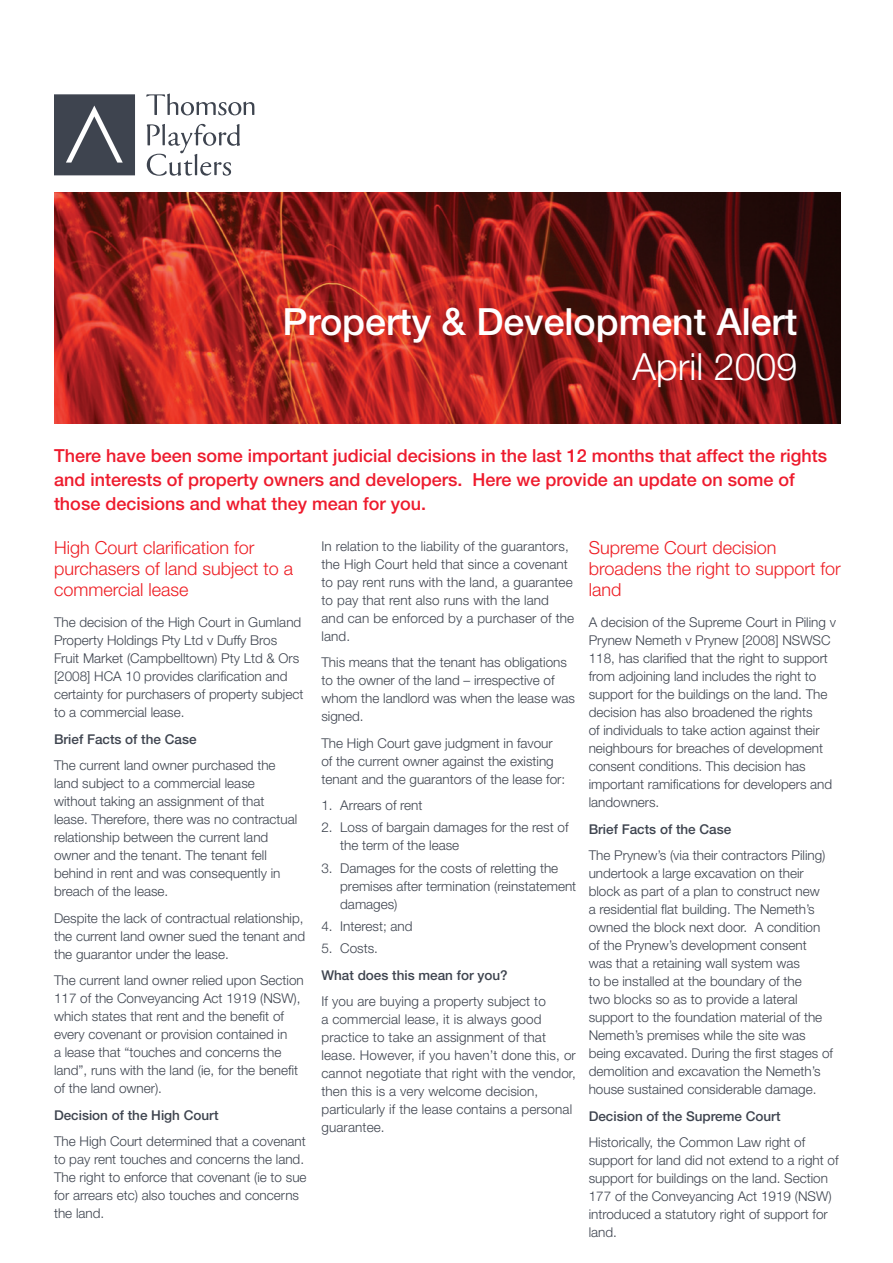
<style>
.page{position:relative;width:893px;height:1263px;background:#fff}
.page>*{position:absolute;margin:0;border:0;box-sizing:border-box;transform-origin:0 0}
.Alert_heading_in_tit{font:500 37.5px "Helvetica Neue LT";color:#fff}
.Date_in_title_box{font:300 37.5px "Helvetica Neue LT";color:#fff}
.Quotation_text_on_fr{font:500 18px/24px "Helvetica Neue LT";color:#ee1b2d}
.Sub_heading_-_level{font:300 18px/21px "Helvetica Neue LT";color:#ee1d23}
.Body_text{font:300 13.5px/18px "Helvetica Neue LT";color:#3e444f}
.Body_text-2{font:500 13.5px "Helvetica Neue LT";color:#3e444f}
</style>
<div class="page">
<img style="left:54px;top:192px;width:787px;height:231px">
<svg style="left:146px;top:93px;width:108px;height:22px"></svg>
<svg style="left:54px;top:94px;width:81px;height:81px;background:#4f545e"></svg>
<svg style="left:147px;top:124px;width:93px;height:52px"></svg>
<p class="Alert_heading_in_tit" style="left:623px;top:288px;width:162px">Tax Alert</p>
<p class="Date_in_title_box" style="left:588px;top:333px;width:197px">March 2007</p>
<p class="Alert_heading_in_tit" style="left:282px;top:300px;width:516px">Property &amp; Development Alert</p>
<p class="Date_in_title_box" style="left:633px;top:344px;width:166px">April 2009</p>
<p class="Alert_heading_in_tit" style="left:469px;top:300px;width:239px">**ins rt area**</p>
<p class="Date_in_title_box" style="left:560px;top:344px;width:238px">**Month Year**</p>
<p class="Quotation_text_on_fr" style="left:54px;top:443px;width:774px">There have been some important judicial decisions in the last 12 months that affect the rights and interests of property owners and developers. Here we provide an update on some of those decisions and what they mean for you.</p>
<p class="Body_text" style="left:321px;top:537px;width:254px">In relation to the liability of the guarantors, the High Court held that since a covenant to pay rent runs with the land, a guarantee to pay that rent also runs with the land and can be enforced by a purchaser of the land.</p>
<p class="Body_text" style="left:321px;top:653px;width:255px">This means that the tenant has obligations to the owner of the land – irrespective of whom the landlord was when the lease was signed.</p>
<p class="Body_text" style="left:321px;top:734px;width:245px">The High Court gave judgment in favour of the current owner against the existing tenant and the guarantors of the lease for:</p>
<p class="Body_text" style="left:321px;top:796px;width:103px">1. Arrears of rent</p>
<p class="Body_text" style="left:340px;top:818px;width:230px;text-indent:-19px">2. Loss of bargain damages for the rest of the term of the lease</p>
<p class="Body_text" style="left:340px;top:859px;width:238px;text-indent:-19px">3. Damages for the costs of reletting the premises after termination (reinstatement damages)</p>
<p class="Body_text" style="left:321px;top:917px;width:93px">4. Interest; and</p>
<p class="Body_text" style="left:321px;top:939px;width:58px">5. Costs.</p>
<p class="Body_text-2" style="left:321px;top:967px;width:188px">What does this mean for you?</p>
<p class="Body_text" style="left:321px;top:992px;width:256px">If you are buying a property subject to<br>a commercial lease, it is always good practice to take an assignment of that lease. However, if you haven’t done this, or cannot negotiate that right with the vendor, then this is a very welcome decision, particularly if the lease contains a personal guarantee.</p>
<p class="Sub_heading_-_level" style="left:54px;top:537px;width:241px">High Court clarification for purchasers of land subject to a commercial lease</p>
<p class="Body_text" style="left:54px;top:613px;width:251px">The decision of the High Court in Gumland Property Holdings Pty Ltd v Duffy Bros Fruit Market (Campbelltown) Pty Ltd &amp; Ors [2008] HCA 10 provides clarification and certainty for purchasers of property subject to a commercial lease.</p>
<p class="Body_text-2" style="left:54px;top:731px;width:144px">Brief Facts of the Case</p>
<p class="Body_text" style="left:54px;top:756px;width:245px">The current land owner purchased the land subject to a commercial lease without taking an assignment of that lease. Therefore, there was no contractual relationship between the current land owner and the tenant. The tenant fell behind in rent and was consequently in breach of the lease.</p>
<p class="Body_text" style="left:54px;top:908px;width:253px;text-align:justify">Despite the lack of contractual relationship, the current land owner sued the tenant and the guarantor under the lease.</p>
<p class="Body_text" style="left:54px;top:971px;width:251px">The current land owner relied upon Section 117 of the Conveyancing Act 1919 (NSW), which states that rent and the benefit of every covenant or provision contained in<br>a lease that “touches and concerns the land”, runs with the land (ie, for the benefit of the land owner).</p>
<p class="Body_text-2" style="left:54px;top:1107px;width:166px">Decision of the High Court</p>
<p class="Body_text" style="left:54px;top:1132px;width:254px">The High Court determined that a covenant to pay rent touches and concerns the land.<br>The right to enforce that covenant (ie to sue for arrears etc) also touches and concerns the land.</p>
<p class="Sub_heading_-_level" style="left:589px;top:537px;width:254px">Supreme Court decision broadens the right to support for land</p>
<p class="Body_text" style="left:589px;top:613px;width:249px">A decision of the Supreme Court in Piling v Prynew Nemeth v Prynew [2008] NSWSC 118, has clarified that the right to support from adjoining land includes the right to support for the buildings on the land. The decision has also broadened the rights<br>of individuals to take action against their neighbours for breaches of development consent conditions. This decision has important ramifications for developers and landowners.</p>
<p class="Body_text-2" style="left:589px;top:821px;width:144px">Brief Facts of the Case</p>
<p class="Body_text" style="left:589px;top:846px;width:246px">The Prynew’s (via their contractors Piling) undertook a large excavation on their block as part of a plan to construct new<br>a residential flat building. The Nemeth’s owned the block next door. A condition of the Prynew’s development consent was that a retaining wall system was<br>to be installed at the boundary of the<br>two blocks so as to provide a lateral support to the foundation material of the Nemeth’s premises while the site was being excavated. During the first stages of demolition and excavation the Nemeth’s house sustained considerable damage.</p>
<p class="Body_text-2" style="left:589px;top:1108px;width:193px">Decision of the Supreme Court</p>
<p class="Body_text" style="left:589px;top:1133px;width:251px">Historically, the Common Law right of support for land did not extend to a right of support for buildings on the land. Section 177 of the Conveyancing Act 1919 (NSW) introduced a statutory right of support for land.</p>
</div>
